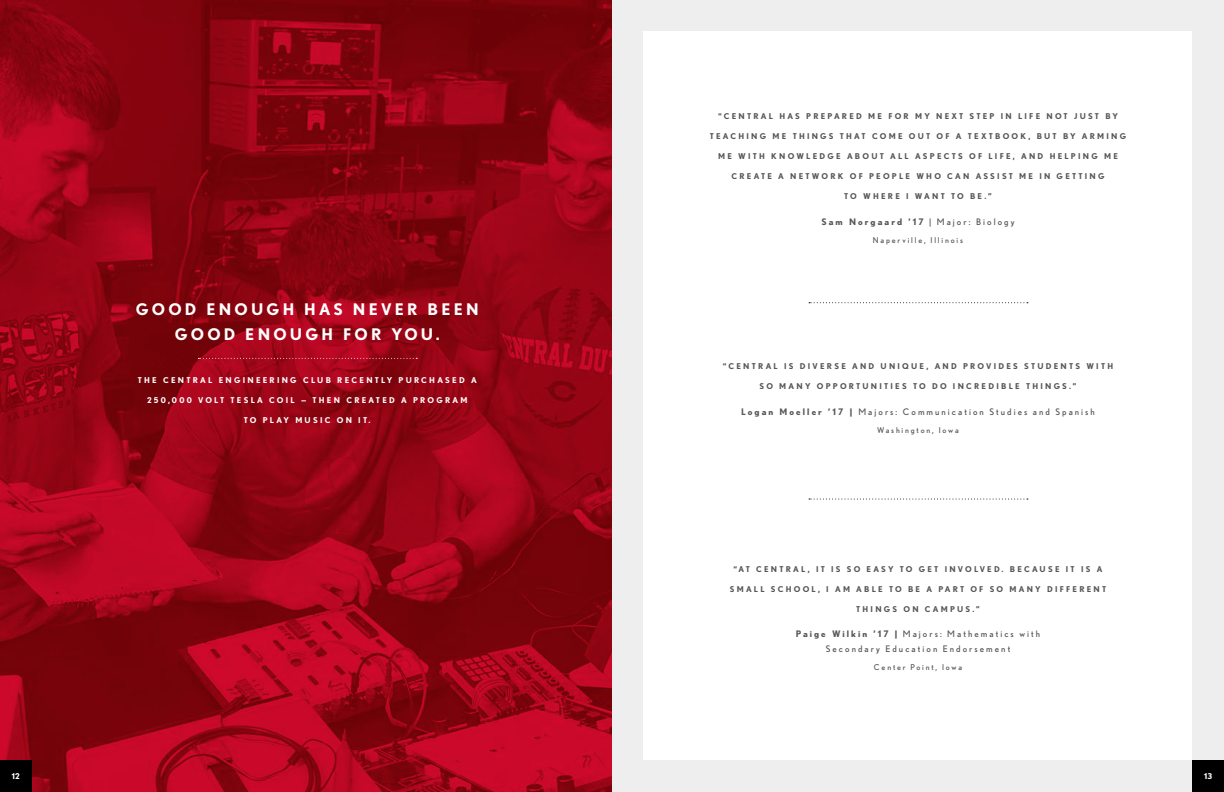
<style>
.page{position:relative;width:1224px;height:792px;background:#fff}
.page>*{position:absolute;margin:0;border:0;box-sizing:border-box;transform-origin:0 0}
.t1{font:700 16px "Nobel";letter-spacing:.2em;color:#fff}
.t2{font:9px/15px "Nobel";letter-spacing:.23em;color:#55565a;text-align:center}
.t3{font:700 9px "Nobel";color:#55565a}
.t4{font:700 8px "Nobel";letter-spacing:.28em;color:#55565a}
.t5{font:700 8px "Nobel";letter-spacing:.28em;color:#fff}
.t6{font:8px "Nobel";letter-spacing:.23em;color:#55565a}
.s1{font-weight:400}
.s2{font-weight:700}
</style>
<div class="page">
<svg style="left:0;top:0;width:612px;height:792px;background:#940514"></svg>
<div style="left:612px;top:0;width:612px;height:792px;background:#eee"></div>
<div style="left:644px;top:32px;width:548px;height:728px;background:#fff"></div>
<svg style="left:809px;top:302px;width:219px;height:1px"></svg>
<svg style="left:198px;top:358px;width:219px;height:1px"></svg>
<svg style="left:809px;top:499px;width:219px;height:1px"></svg>
<div style="left:0;top:760px;width:32px;height:32px;background:#000"></div>
<div style="left:1192px;top:760px;width:32px;height:32px;background:#000"></div>
<h1 class="t1" style="left:136px;top:300px;width:130px">GOOD EN OUGH</h1>
<h1 class="t1" style="left:304px;top:300px;width:63px">HA S NEVER</h1>
<h1 class="t1" style="left:428px;top:300px;width:14px">BEEN</h1>
<h1 class="t1" style="left:175px;top:325px;width:130px">GOOD EN OUGH</h1>
<h1 class="t1" style="left:343px;top:325px;width:98px">FOR YOU.</h1>
<p class="t5" style="left:138px;top:376px;width:340px">THE CENTRAL E NGINEERING CL UB REC ENTLY PURC HAS ED A</p>
<p class="t5" style="left:147px;top:396px;width:322px">250,000 VOL T TESL A CO IL — THEN C REATED A PRO GRAM</p>
<p class="t5" style="left:244px;top:416px;width:128px">TO PL AY MUS IC O N IT.</p>
<p class="t4" style="left:718px;top:111px;width:401px">“CENTRAL HAS PREPARED ME FO R MY NEXT S TEP IN L IFE NO T JUS T BY</p>
<p class="t4" style="left:710px;top:131px;width:302px">TEAC HING ME THINGS THAT CO ME O UT O F A TEXTBOO</p>
<p class="t4" style="left:1020px;top:131px;width:107px">K, BUT BY ARMING</p>
<p class="t4" style="left:718px;top:151px;width:186px">ME WITH KNO WL EDGE ABO UT ALL</p>
<p class="t4" style="left:915px;top:151px;width:204px">AS PEC TS O F L IFE, AND HEL PING ME</p>
<p class="t4" style="left:731px;top:171px;width:375px">C REATE A NETWO RK O F PEO PL E WHO C AN ASS IS T ME IN GETTING</p>
<p class="t4" style="left:844px;top:191px;width:149px">TO WHERE I WANT TO BE.”</p>
<p class="t3" style="left:821px;top:216px;width:195px">SAM N ORGAARD ’17 <span class="s1">| Major: Biology</span></p>
<p class="t6" style="left:873px;top:235px;width:92px">Naperville, Illinois</p>
<p class="t4" style="left:723px;top:361px;width:392px">“CENTRAL IS DIVERS E AND UNIQUE, AND PRO VIDES S TUDENTS WITH</p>
<p class="t4" style="left:760px;top:381px;width:8px">SO</p>
<p class="t4" style="left:779px;top:381px;width:299px">MANY O PPO RTUNITIES TO DO INC REDIBL E THINGS .”</p>
<p class="t2" style="left:741px;top:404px;width:355px"><span class="s2">LOGAN M OELLER ’17 |</span> Majors: Communication Studies and Spanish</p>
<p class="t6" style="left:877px;top:425px;width:83px">Washington, Iowa</p>
<p class="t4" style="left:734px;top:564px;width:121px">“AT CENTRAL , IT IS SO</p>
<p class="t4" style="left:867px;top:564px;width:237px">EAS Y TO GET INVOL VED. B EC AUS E IT IS A</p>
<p class="t4" style="left:730px;top:584px;width:31px">S MALL</p>
<p class="t4" style="left:771px;top:584px;width:31px">SC HOOL</p>
<p class="t4" style="left:818px;top:584px;width:180px">, I AM ABL E TO BE A PART O F SO</p>
<p class="t4" style="left:1010px;top:584px;width:98px">MANY DIFFERENT</p>
<p class="t4" style="left:856px;top:604px;width:125px">THINGS O N C AMPUS .”</p>
<p class="t2" style="left:796px;top:627px;width:246px"><span class="s2">PAIGE WILKIN ’17 |</span> Majors: Mathematics with<br>Secondary Education Endorsement</p>
<p class="t6" style="left:874px;top:663px;width:90px">Center Point, Iowa</p>
<p class="t5" style="left:12px;top:772px;width:9px">12</p>
<p class="t5" style="left:1204px;top:772px;width:9px">13</p>
</div>
